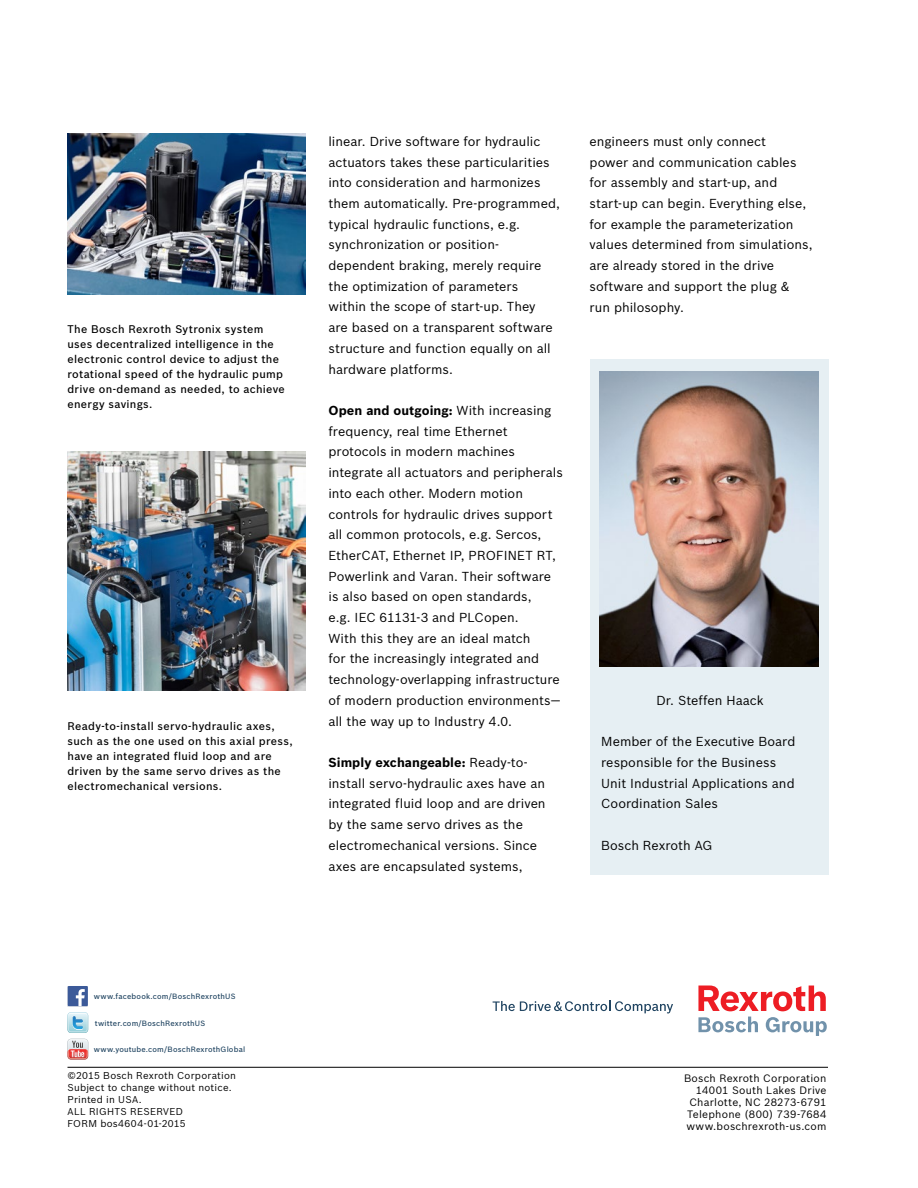
<style>
.page{position:relative;width:918px;height:1188px;background:#fff}
.page>*{position:absolute;margin:0;border:0;box-sizing:border-box;transform-origin:0 0}
.t1{font:12.75px/20.7px "Bosch Sans";color:#000}
.t2{font:500 10.8px/15px "Bosch Sans";letter-spacing:.03em;color:#000}
.t3{font:10.5px/12px "Bosch Sans";letter-spacing:.02em;color:#000;text-align:right}
.t4{font:9.75px/12px "Bosch Sans";letter-spacing:.02em;color:#000}
.t5{font:500 7.5px "Bosch Sans";letter-spacing:.025em;color:#204461}
.s1{font-weight:700}
</style>
<div class="page">
<hr style="left:68px;top:1067px;width:760px;height:1px;background:#000">
<div style="left:68px;top:986px;width:20px;height:20px;background:#3c5a99"></div>
<svg style="left:76px;top:989px;width:9px;height:17px"></svg>
<svg style="left:68px;top:1012px;width:20px;height:21px"></svg>
<svg style="left:68px;top:1039px;width:20px;height:21px"></svg>
<svg style="left:493px;top:1001px;width:180px;height:12px"></svg>
<svg style="left:698px;top:1017px;width:60px;height:15px"></svg>
<svg style="left:766px;top:1017px;width:61px;height:19px"></svg>
<svg style="left:698px;top:986px;width:128px;height:25px"></svg>
<div style="left:590px;top:359px;width:239px;height:516px;background:#e6eff3"></div>
<img style="left:600px;top:372px;width:219px;height:294px">
<img style="left:68px;top:134px;width:238px;height:161px">
<img style="left:68px;top:452px;width:237px;height:238px">
<p class="t2" style="left:68px;top:322px;width:219px">The Bosch Rexroth Sytronix system uses decentralized intelligence in the electronic control device to adjust the rotational speed of the hydraulic pump drive on-demand as needed, to achieve energy savings.</p>
<p class="t2" style="left:68px;top:718px;width:227px">Ready-to-install servo-hydraulic axes, such as the one used on this axial press, have an integrated fluid loop and are driven by the same servo drives as the electromechanical versions.</p>
<p class="t1" style="left:328px;top:131px;width:233px">linear. Drive software for hydraulic actuators takes these particularities into consideration and harmonizes them automatically. Pre-programmed, typical hydraulic functions, e.g. synchronization or position&shy;dependent braking, merely require the optimization of parameters<br>within the scope of start-up. They<br>are based on a transparent software structure and function equally on all hardware platforms.</p>
<p class="t1" style="left:328px;top:400px;width:236px"><span class="s1">Open and outgoing:</span> With increasing frequency, real time Ethernet protocols in modern machines integrate all actuators and peripherals into each other. Modern motion controls for hydraulic drives support all common protocols, e.g. Sercos, EtherCAT, Ethernet IP, PROFINET RT, Powerlink and Varan. Their software is also based on open standards,<br>e.g. IEC 61131-3 and PLCopen.<br>With this they are an ideal match<br>for the increasingly integrated and technology-overlapping infrastructure of modern production environments— all the way up to Industry 4.0.</p>
<p class="t1" style="left:328px;top:752px;width:219px"><span class="s1">Simply exchangeable:</span> Ready-to&shy;install servo-hydraulic axes have an integrated fluid loop and are driven by the same servo drives as the electromechanical versions. Since axes are encapsulated systems,</p>
<p class="t1" style="left:590px;top:131px;width:225px">engineers must only connect<br>power and communication cables for assembly and start-up, and start-up can begin. Everything else, for example the parameterization values determined from simulations, are already stored in the drive software and support the plug &amp; run philosophy.</p>
<p class="t1" style="left:656px;top:690px;width:109px">Dr. Steffen Haack</p>
<p class="t1" style="left:601px;top:731px;width:196px">Member of the Executive Board responsible for the Business<br>Unit Industrial Applications and<br>Coordination Sales</p>
<p class="t1" style="left:601px;top:835px;width:113px">Bosch Rexroth AG</p>
<p class="t5" style="left:94px;top:992px;width:143px">www.facebook.com/BoschRexrothUS</p>
<p class="t5" style="left:95px;top:1018px;width:112px">twitter.com/BoschRexrothUS</p>
<p class="t5" style="left:94px;top:1045px;width:153px">www.youtube.com/BoschRexrothGlobal</p>
<p class="t4" style="left:68px;top:1070px;width:170px">©2015 Bosch Rexroth Corporation<br>Subject to change without notice.<br>Printed in USA.<br>ALL RIGHTS RESERVED<br>FORM bos4604-01-2015</p>
<p class="t3" style="left:684px;top:1073px;width:144px">Bosch Rexroth Corporation<br>14001 South Lakes Drive<br>Charlotte, NC 28273-6791<br>Telephone (800) 739-7684 www.boschrexroth-us.com</p>
</div>
